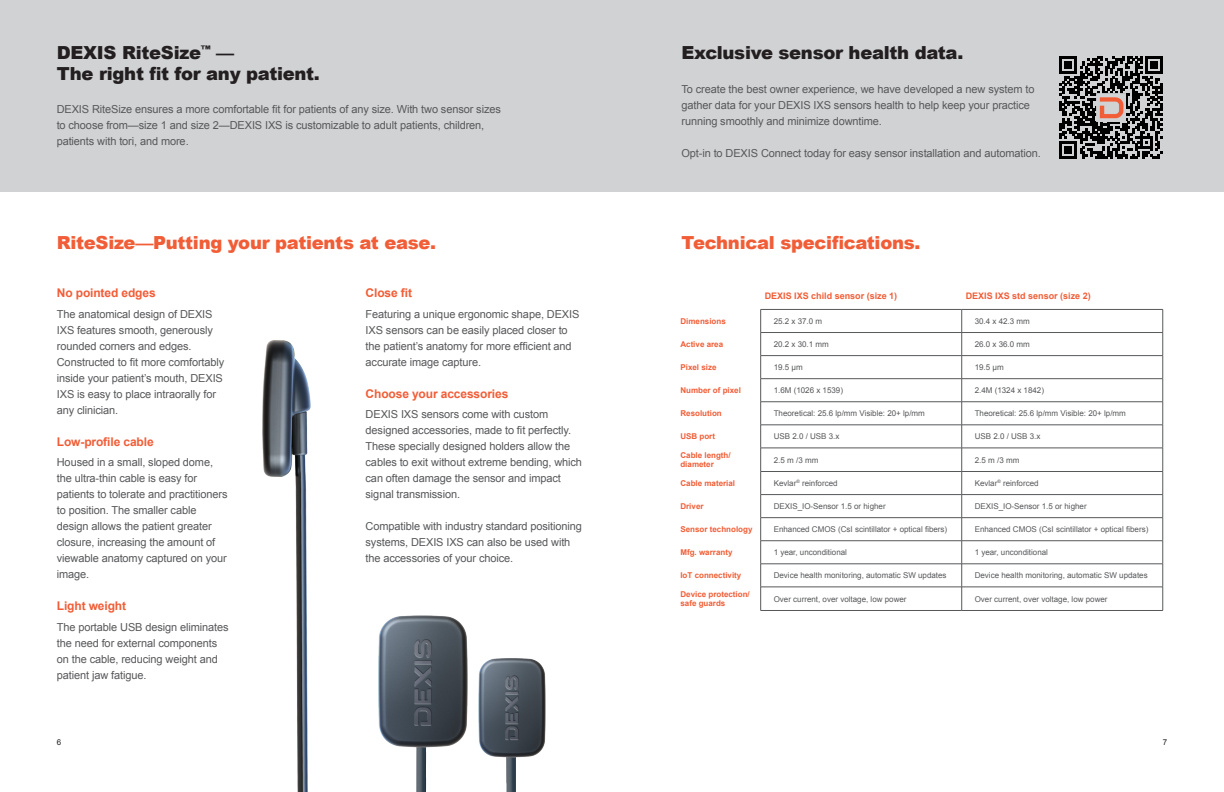
<style>
.page{position:relative;width:1224px;height:792px;background:#fff}
.page>*{position:absolute;margin:0;border:0;box-sizing:border-box;transform-origin:0 0}
.Headline{font:900 18px "Arial";letter-spacing:-.015em;color:#231f20}
.t1{font:900 18px "Arial";letter-spacing:-.015em;color:#f15d36}
.t2{font:700 12px "Arial";letter-spacing:-.01em;color:#f15d36}
.t3{font:11px/16px "Arial";letter-spacing:-.01em;color:#57585a}
.t4{font:700 9px "Arial";color:#f15d36}
.t5{font:8px "Arial";color:#57585a}
.t6{font:700 8px "Arial";color:#f15d36}
.t7{font:8px "Arial";color:#231f20}
</style>
<div class="page">
<hr style="left:761px;top:309px;width:201px;height:1px;background:#57585a">
<svg style="left:761px;top:310px;width:1px;height:300px"></svg>
<hr style="left:761px;top:610px;width:201px;height:1px;background:#57585a">
<hr style="left:962px;top:309px;width:201px;height:1px;background:#57585a">
<svg style="left:962px;top:310px;width:1px;height:300px"></svg>
<svg style="left:1163px;top:310px;width:1px;height:300px"></svg>
<hr style="left:962px;top:610px;width:201px;height:1px;background:#57585a">
<hr style="left:761px;top:332px;width:201px;height:1px;background:#57585a">
<hr style="left:761px;top:355px;width:201px;height:1px;background:#57585a">
<hr style="left:761px;top:379px;width:201px;height:1px;background:#57585a">
<hr style="left:761px;top:402px;width:201px;height:1px;background:#57585a">
<hr style="left:761px;top:425px;width:201px;height:1px;background:#57585a">
<hr style="left:761px;top:448px;width:201px;height:1px;background:#57585a">
<hr style="left:761px;top:471px;width:201px;height:1px;background:#57585a">
<hr style="left:761px;top:494px;width:201px;height:1px;background:#57585a">
<hr style="left:761px;top:517px;width:201px;height:1px;background:#57585a">
<hr style="left:761px;top:541px;width:201px;height:1px;background:#57585a">
<hr style="left:761px;top:564px;width:201px;height:1px;background:#57585a">
<hr style="left:962px;top:332px;width:201px;height:1px;background:#57585a">
<hr style="left:962px;top:355px;width:201px;height:1px;background:#57585a">
<hr style="left:962px;top:379px;width:201px;height:1px;background:#57585a">
<hr style="left:962px;top:402px;width:201px;height:1px;background:#57585a">
<hr style="left:962px;top:425px;width:201px;height:1px;background:#57585a">
<hr style="left:962px;top:448px;width:201px;height:1px;background:#57585a">
<hr style="left:962px;top:471px;width:201px;height:1px;background:#57585a">
<hr style="left:962px;top:494px;width:201px;height:1px;background:#57585a">
<hr style="left:962px;top:517px;width:201px;height:1px;background:#57585a">
<hr style="left:962px;top:541px;width:201px;height:1px;background:#57585a">
<hr style="left:962px;top:564px;width:201px;height:1px;background:#57585a">
<hr style="left:761px;top:587px;width:201px;height:1px;background:#57585a">
<hr style="left:962px;top:587px;width:201px;height:1px;background:#57585a">
<div style="left:0;top:0;width:1224px;height:192px;background:#d1d2d4"></div>
<img style="left:262px;top:340px;width:49px;height:452px">
<img style="left:378px;top:615px;width:168px;height:177px">
<svg style="left:1060px;top:56px;width:103px;height:103px"></svg>
<img style="left:1097px;top:93px;width:28px;height:28px">
<p class="Headline" style="left:57px;top:40px;width:179px">DEXIS RiteSize<sup>™</sup> —</p>
<p class="Headline" style="left:57px;top:61px;width:265px">The right fit for any patient.</p>
<p class="t3" style="left:57px;top:102px;width:446px">DEXIS RiteSize ensures a more comfortable fit for patients of any size. With two sensor sizes to choose from—size 1 and size 2—DEXIS IXS is customizable to adult patients, children, patients with tori, and more.</p>
<p class="Headline" style="left:681px;top:40px;width:283px">Exclusive sensor health data.</p>
<p class="t3" style="left:681px;top:81px;width:355px">To create the best owner experience, we have developed a new system to gather data for your DEXIS IXS sensors health to help keep your practice running smoothly and minimize downtime.</p>
<p class="t3" style="left:681px;top:145px;width:361px">Opt-in to DEXIS Connect today for easy sensor installation and automation.</p>
<p class="t1" style="left:57px;top:230px;width:381px">RiteSize—Putting your patients at ease.</p>
<p class="t1" style="left:681px;top:230px;width:241px">Technical specifications.</p>
<p class="t2" style="left:57px;top:285px;width:100px">No pointed edges</p>
<p class="t3" style="left:57px;top:306px;width:169px">The anatomical design of DEXIS<br>IXS features smooth, generously rounded corners and edges.<br>Constructed to fit more comfortably inside your patient’s mouth, DEXIS<br>IXS is easy to place intraorally for any clinician.</p>
<p class="t2" style="left:57px;top:434px;width:98px">Low-profile cable</p>
<p class="t3" style="left:57px;top:454px;width:172px">Housed in a small, sloped dome, the ultra-thin cable is easy for patients to tolerate and practitioners to position. The smaller cable design allows the patient greater closure, increasing the amount of viewable anatomy captured on your image.</p>
<p class="t2" style="left:57px;top:598px;width:71px">Light weight</p>
<p class="t3" style="left:57px;top:619px;width:173px">The portable USB design eliminates the need for external components on the cable, reducing weight and patient jaw fatigue.</p>
<p class="t2" style="left:366px;top:285px;width:48px">Close fit</p>
<p class="t3" style="left:366px;top:306px;width:215px">Featuring a unique ergonomic shape, DEXIS IXS sensors can be easily placed closer to the patient’s anatomy for more efficient and accurate image capture.</p>
<p class="t2" style="left:366px;top:386px;width:144px">Choose your accessories</p>
<p class="t3" style="left:366px;top:406px;width:218px">DEXIS IXS sensors come with custom designed accessories, made to fit perfectly.<br>These specially designed holders allow the cables to exit without extreme bending, which can often damage the sensor and impact signal transmission.</p>
<p class="t3" style="left:366px;top:518px;width:218px">Compatible with industry standard positioning systems, DEXIS IXS can also be used with the accessories of your choice.</p>
<p class="t4" style="left:765px;top:290px;width:134px">DEXIS IXS child sensor (size 1)</p>
<p class="t4" style="left:966px;top:290px;width:127px">DEXIS IXS std sensor (size 2)</p>
<p class="t6" style="left:680px;top:316px;width:47px">Dimensions</p>
<p class="t5" style="left:774px;top:316px;width:50px">25.2 x 37.0 m</p>
<p class="t5" style="left:975px;top:316px;width:57px">30.4 x 42.3 mm</p>
<p class="t6" style="left:680px;top:339px;width:44px">Active area</p>
<p class="t5" style="left:774px;top:339px;width:57px">20.2 x 30.1 mm</p>
<p class="t5" style="left:975px;top:339px;width:57px">26.0 x 36.0 mm</p>
<p class="t6" style="left:680px;top:362px;width:38px">Pixel size</p>
<p class="t5" style="left:774px;top:362px;width:31px">19.5 μm</p>
<p class="t5" style="left:975px;top:362px;width:31px">19.5 μm</p>
<p class="t6" style="left:680px;top:385px;width:62px">Number of pixel</p>
<p class="t5" style="left:774px;top:385px;width:71px">1.6M (1026 x 1539)</p>
<p class="t5" style="left:975px;top:385px;width:71px">2.4M (1324 x 1842)</p>
<p class="t6" style="left:680px;top:408px;width:43px">Resolution</p>
<p class="t5" style="left:774px;top:408px;width:153px">Theoretical: 25.6 lp/mm Visible: 20+ lp/mm</p>
<p class="t5" style="left:975px;top:408px;width:153px">Theoretical: 25.6 lp/mm Visible: 20+ lp/mm</p>
<p class="t6" style="left:680px;top:431px;width:36px">USB port</p>
<p class="t5" style="left:774px;top:431px;width:67px">USB 2.0 / USB 3.x</p>
<p class="t5" style="left:975px;top:431px;width:67px">USB 2.0 / USB 3.x</p>
<p class="t6" style="left:680px;top:450px;width:52px">Cable length/</p>
<p class="t6" style="left:680px;top:459px;width:35px">diameter</p>
<p class="t5" style="left:774px;top:455px;width:46px">2.5 m /3 mm</p>
<p class="t5" style="left:975px;top:455px;width:46px">2.5 m /3 mm</p>
<p class="t6" style="left:680px;top:478px;width:56px">Cable material</p>
<p class="t5" style="left:774px;top:478px;width:65px">Kevlar<sup>®</sup> reinforced</p>
<p class="t5" style="left:975px;top:478px;width:65px">Kevlar<sup>®</sup> reinforced</p>
<p class="t6" style="left:680px;top:501px;width:25px">Driver</p>
<p class="t5" style="left:774px;top:501px;width:114px">DEXIS_IO-Sensor 1.5 or higher</p>
<p class="t5" style="left:975px;top:501px;width:114px">DEXIS_IO-Sensor 1.5 or higher</p>
<p class="t6" style="left:680px;top:524px;width:74px">Sensor technology</p>
<p class="t5" style="left:774px;top:524px;width:175px">Enhanced CMOS (CsI scintillator + optical fibers)</p>
<p class="t5" style="left:975px;top:524px;width:175px">Enhanced CMOS (CsI scintillator + optical fibers)</p>
<p class="t6" style="left:680px;top:547px;width:54px">Mfg. warranty</p>
<p class="t5" style="left:774px;top:547px;width:75px">1 year, unconditional</p>
<p class="t5" style="left:975px;top:547px;width:75px">1 year, unconditional</p>
<p class="t6" style="left:680px;top:570px;width:62px">IoT connectivity</p>
<p class="t5" style="left:774px;top:570px;width:174px">Device health monitoring, automatic SW updates</p>
<p class="t5" style="left:975px;top:570px;width:174px">Device health monitoring, automatic SW updates</p>
<p class="t6" style="left:680px;top:589px;width:71px">Device protection/</p>
<p class="t6" style="left:680px;top:598px;width:46px">safe guards</p>
<p class="t5" style="left:774px;top:594px;width:134px">Over current, over voltage, low power</p>
<p class="t5" style="left:975px;top:594px;width:134px">Over current, over voltage, low power</p>
<p class="t7" style="left:57px;top:737px;width:6px">6</p>
<p class="t7" style="left:1163px;top:737px;width:6px">7</p>
</div>
